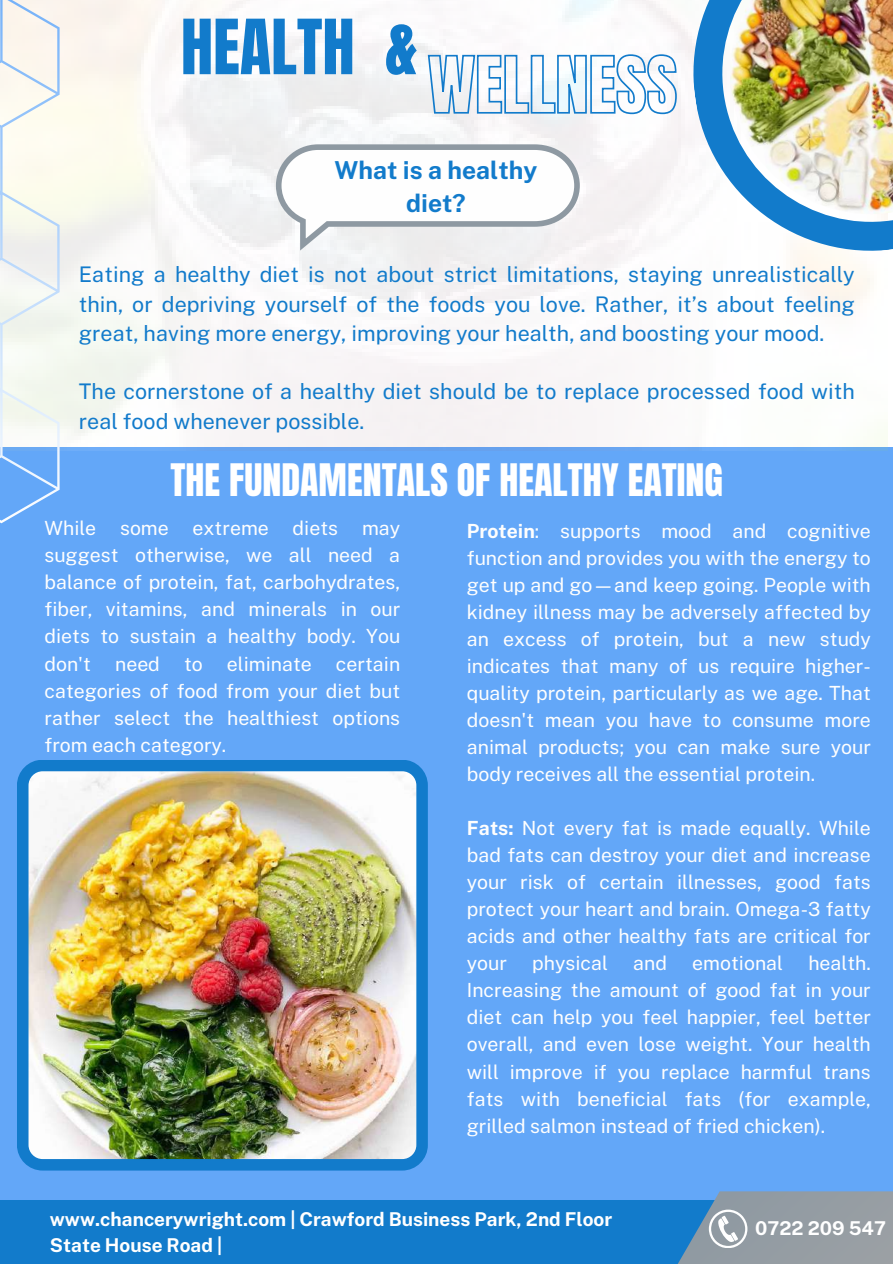
<style>
.page{position:relative;width:893px;height:1264px;background:#fff}
.page>*{position:absolute;margin:0;border:0;box-sizing:border-box;transform-origin:0 0}
.t1{font:64.65px "Anton";color:#127bcb}
.t2{font:38.1px "Anton";color:#fff}
.t3{font:700 24.75px/33.8px "Public Sans";color:#127bcb;text-align:center}
.t4{font:21.45px/29.2px "Public Sans";color:#127bcb;text-align:justify}
.t5{font:19.5px/27px "Public Sans";color:#fefefe;text-align:justify}
.t6{font:700 19.05px/25.8px "Public Sans";color:#fff}
.s1{font-weight:700}
</style>
<div class="page">
<div style="left:0;top:448px;width:892px;height:751px;background:#63a7f8"></div>
<img style="left:17px;top:760px;width:411px;height:410px">
<img style="left:59px;top:0;width:828px;height:451px">
<svg style="left:0;top:0;width:59px;height:523px"></svg>
<svg style="left:276px;top:144px;width:303px;height:83px"></svg>
<svg style="left:427px;top:53px;width:250px;height:62px"></svg>
<img style="left:681px;top:0;width:211px;height:262px">
<div style="left:0;top:1199px;width:854px;height:64px;background:#127bcb"></div>
<svg style="left:630px;top:1191px;width:262px;height:72px"></svg>
<h1 class="t1" style="left:181px;top:1px;width:238px">HEALTH &amp;</h1>
<p class="t3" style="left:334px;top:153px;width:204px">What is a healthy diet?</p>
<p class="t4" style="left:79px;top:260px;width:777px">Eating a healthy diet is not about strict limitations, staying unrealistically thin, or depriving yourself of the foods you love. Rather, it’s about feeling great, having more energy, improving your health, and boosting your mood.</p>
<p class="t4" style="left:79px;top:377px;width:777px">The cornerstone of a healthy diet should be to replace processed food with real food whenever possible.</p>
<h2 class="t2" style="left:170px;top:453px;width:554px">THE FUNDAMENTALS OF HEALTHY EATING</h2>
<p class="t5" style="left:467px;top:517px;width:405px"><span class="s1">Protein</span>: supports mood and cognitive function and provides you with the energy to get up and go—and keep going. People with kidney illness may be adversely affected by an excess of protein, but a new study indicates that many of us require higher&shy;quality protein, particularly as we age. That doesn't mean you have to consume more animal products; you can make sure your body receives all the essential protein.</p>
<p class="t5" style="left:467px;top:814px;width:405px"><span class="s1">Fats:</span> Not every fat is made equally. While bad fats can destroy your diet and increase your risk of certain illnesses, good fats protect your heart and brain. Omega-3 fatty acids and other healthy fats are critical for your</p>
<p class="t5" style="left:44px;top:515px;width:357px">While some extreme diets may suggest otherwise, we all need a balance of protein, fat, carbohydrates, fiber, vitamins, and minerals in our diets to sustain a healthy body. You don't need to eliminate certain categories of food from your diet but rather select the healthiest options from each category.</p>
<p class="t5" style="left:467px;top:949px;width:405px;text-indent:341px">health.<br>Increasing the amount of good fat in your diet can help you feel happier, feel better overall, and even lose weight. Your health will improve if you replace harmful trans fats with beneficial fats (for example, grilled salmon instead of fried chicken).</p>
<p class="t5" style="left:532px;top:949px;width:77px">physical</p>
<p class="t5" style="left:633px;top:949px;width:35px">and</p>
<p class="t5" style="left:692px;top:949px;width:92px">emotional</p>
<p class="t6" style="left:50px;top:1206px;width:563px">www.chancerywright.com | Crawford Business Park, 2nd Floor<br>State House Road |</p>
<p class="t6" style="left:755px;top:1215px;width:132px">0722 209 547</p>
</div>
